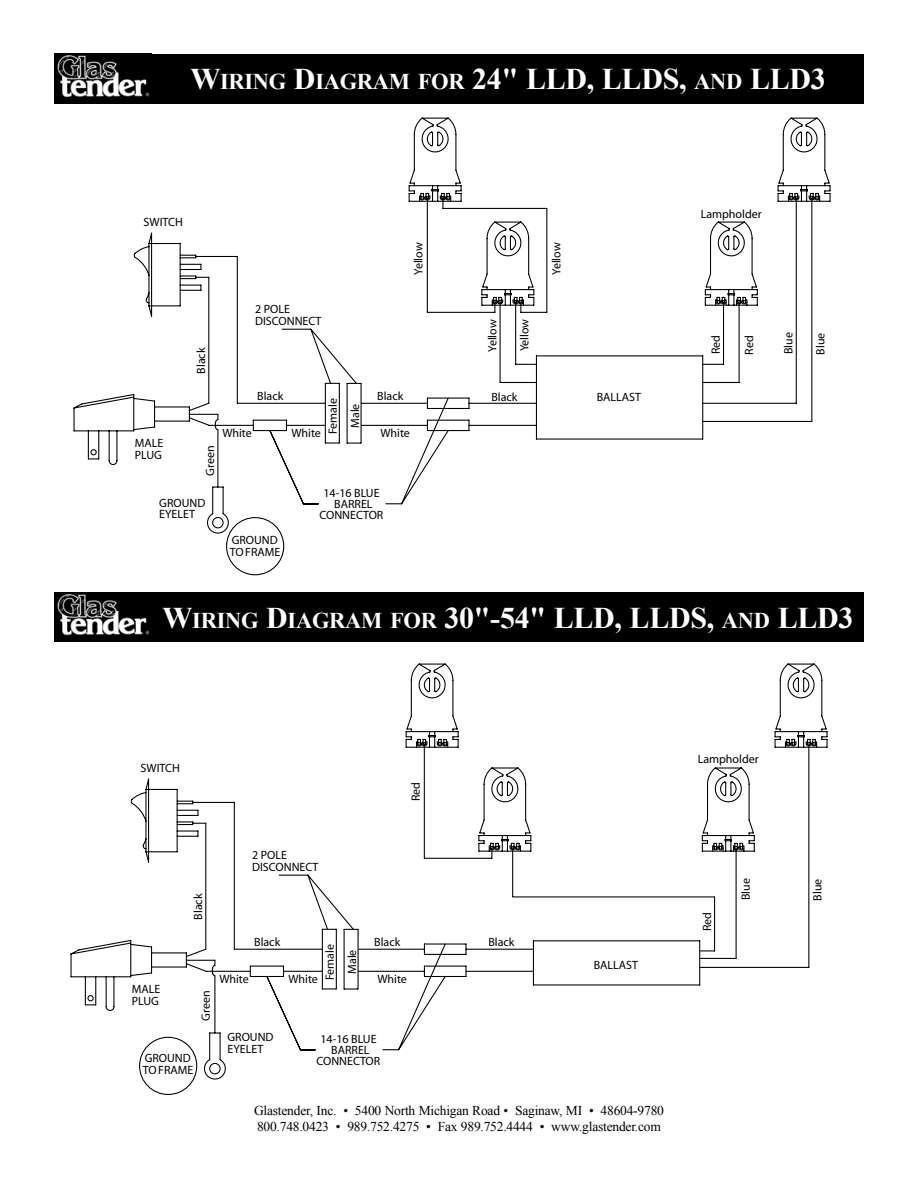
<style>
.page{position:relative;width:918px;height:1188px;background:#fff}
.page>*{position:absolute;margin:0;border:0;box-sizing:border-box;transform-origin:0 0}
.t1{font:700 30px "Times New Roman";letter-spacing:-.01em;color:#fff}
.t2{font:13.5px/16.2px "Times New Roman";letter-spacing:-.015em;color:#000}
.t3{font:12px/11.9px "Myriad";color:#000}
.s1{font-size:22.5px}
</style>
<div class="page">
<div style="left:54px;top:54px;width:810px;height:50px;background:#000"></div>
<img style="left:57px;top:55px;width:93px;height:42px">
<div style="left:54px;top:592px;width:810px;height:50px;background:#000"></div>
<img style="left:57px;top:594px;width:93px;height:42px">
<svg style="left:408px;top:117px;width:54px;height:75px"></svg>
<svg style="left:777px;top:117px;width:54px;height:85px"></svg>
<svg style="left:207px;top:192px;width:612px;height:383px"></svg>
<svg style="left:74px;top:232px;width:376px;height:273px"></svg>
<svg style="left:535px;top:960px;width:166px;height:26px"></svg>
<svg style="left:405px;top:663px;width:54px;height:85px"></svg>
<svg style="left:417px;top:738px;width:320px;height:222px"></svg>
<svg style="left:712px;top:663px;width:116px;height:189px"></svg>
<hr style="left:700px;top:967px;width:109px;height:1px;background:#000">
<hr style="left:808px;top:744px;width:1px;height:223px;background:#000">
<svg style="left:142px;top:943px;width:393px;height:152px"></svg>
<svg style="left:131px;top:778px;width:76px;height:86px"></svg>
<hr style="left:205px;top:823px;width:1px;height:126px;background:#000">
<hr style="left:193px;top:802px;width:41px;height:1px;background:#000">
<hr style="left:234px;top:802px;width:1px;height:147px;background:#000">
<svg style="left:70px;top:874px;width:377px;height:206px"></svg>
<h1 class="t1" style="left:190px;top:59px;width:637px">W<span class="s1">IRING</span> D<span class="s1">IAGRAM FOR</span> 24" LLD, LLDS, <span class="s1">AND</span> LLD3</h1>
<p class="t3" style="left:144px;top:217px;width:41px">SWITCH</p>
<p class="t3" style="left:135px;top:437px;width:30px;line-height:12.3px">MALE<br>PLUG</p>
<p class="t3" style="left:255px;top:304px;width:68px">2 POLE<br>DISCONNECT</p>
<p class="t3" style="left:196px;top:374px;width:28px;rotate:-90deg">Black</p>
<p class="t3" style="left:205px;top:476px;width:32px;rotate:-90deg">Green</p>
<p class="t3" style="left:257px;top:390px;width:28px">Black</p>
<p class="t3" style="left:327px;top:434px;width:38px;rotate:-90deg">Female</p>
<p class="t3" style="left:222px;top:428px;width:31px">White</p>
<p class="t3" style="left:292px;top:428px;width:31px">White</p>
<p class="t3" style="left:350px;top:428px;width:26px;rotate:-90deg">Male</p>
<p class="t3" style="left:413px;top:275px;width:34px;rotate:-90deg">Yellow</p>
<p class="t3" style="left:487px;top:352px;width:34px;rotate:-90deg">Yellow</p>
<p class="t3" style="left:519px;top:351px;width:34px;rotate:-90deg">Yellow</p>
<p class="t3" style="left:377px;top:391px;width:28px">Black</p>
<p class="t3" style="left:491px;top:391px;width:28px">Black</p>
<p class="t3" style="left:381px;top:428px;width:31px">White</p>
<p class="t3" style="left:551px;top:275px;width:34px;rotate:-90deg">Yellow</p>
<p class="t3" style="left:597px;top:392px;width:46px">BALLAST</p>
<p class="t3" style="left:701px;top:208px;width:63px">Lampholder</p>
<p class="t3" style="left:710px;top:354px;width:21px;rotate:-90deg">Red</p>
<p class="t3" style="left:783px;top:354px;width:23px;rotate:-90deg">Blue</p>
<p class="t3" style="left:744px;top:355px;width:21px;rotate:-90deg">Red</p>
<p class="t3" style="left:815px;top:355px;width:23px;rotate:-90deg">Blue</p>
<p class="t3" style="left:159px;top:497px;width:48px">GROUND<br>EYELET</p>
<p class="t3" style="left:230px;top:535px;width:52px">GROUND<br>TOFRAME</p>
<p class="t3" style="left:319px;top:488px;width:65px;line-height:11.1px;text-align:center">14-16 BLUE<br>BARREL<br>CONNECTOR</p>
<h1 class="t1" style="left:163px;top:597px;width:692px">W<span class="s1">IRING</span> D<span class="s1">IAGRAM FOR</span> 30"-54" LLD, LLDS, <span class="s1">AND</span> LLD3</h1>
<p class="t3" style="left:141px;top:762px;width:41px">SWITCH</p>
<p class="t3" style="left:410px;top:801px;width:21px;rotate:-90deg">Red</p>
<p class="t3" style="left:132px;top:983px;width:30px;line-height:12.3px">MALE<br>PLUG</p>
<p class="t3" style="left:193px;top:920px;width:28px;rotate:-90deg">Black</p>
<p class="t3" style="left:200px;top:1021px;width:32px;rotate:-90deg">Green</p>
<p class="t3" style="left:143px;top:1053px;width:52px">GROUND<br>TOFRAME</p>
<p class="t3" style="left:252px;top:850px;width:68px">2 POLE<br>DISCONNECT</p>
<p class="t3" style="left:254px;top:936px;width:28px">Black</p>
<p class="t3" style="left:324px;top:980px;width:38px;rotate:-90deg">Female</p>
<p class="t3" style="left:219px;top:974px;width:31px">White</p>
<p class="t3" style="left:289px;top:974px;width:31px">White</p>
<p class="t3" style="left:347px;top:974px;width:26px;rotate:-90deg">Male</p>
<p class="t3" style="left:374px;top:936px;width:28px">Black</p>
<p class="t3" style="left:488px;top:937px;width:28px">Black</p>
<p class="t3" style="left:378px;top:974px;width:31px">White</p>
<p class="t3" style="left:228px;top:1032px;width:48px">GROUND<br>EYELET</p>
<p class="t3" style="left:316px;top:1034px;width:65px;line-height:11.1px;text-align:center">14-16 BLUE<br>BARREL<br>CONNECTOR</p>
<p class="t3" style="left:594px;top:959px;width:46px">BALLAST</p>
<p class="t2" style="left:254px;top:1102px;width:411px">Glastender, Inc. • 5400 North Michigan Road • Saginaw, MI • 48604-9780<br>800.748.0423 • 989.752.4275 • Fax 989.752.4444 • www.glastender.com</p>
<p class="t3" style="left:698px;top:754px;width:63px">Lampholder</p>
<p class="t3" style="left:702px;top:931px;width:21px;rotate:-90deg">Red</p>
<p class="t3" style="left:740px;top:900px;width:23px;rotate:-90deg">Blue</p>
<p class="t3" style="left:812px;top:901px;width:23px;rotate:-90deg">Blue</p>
</div>
